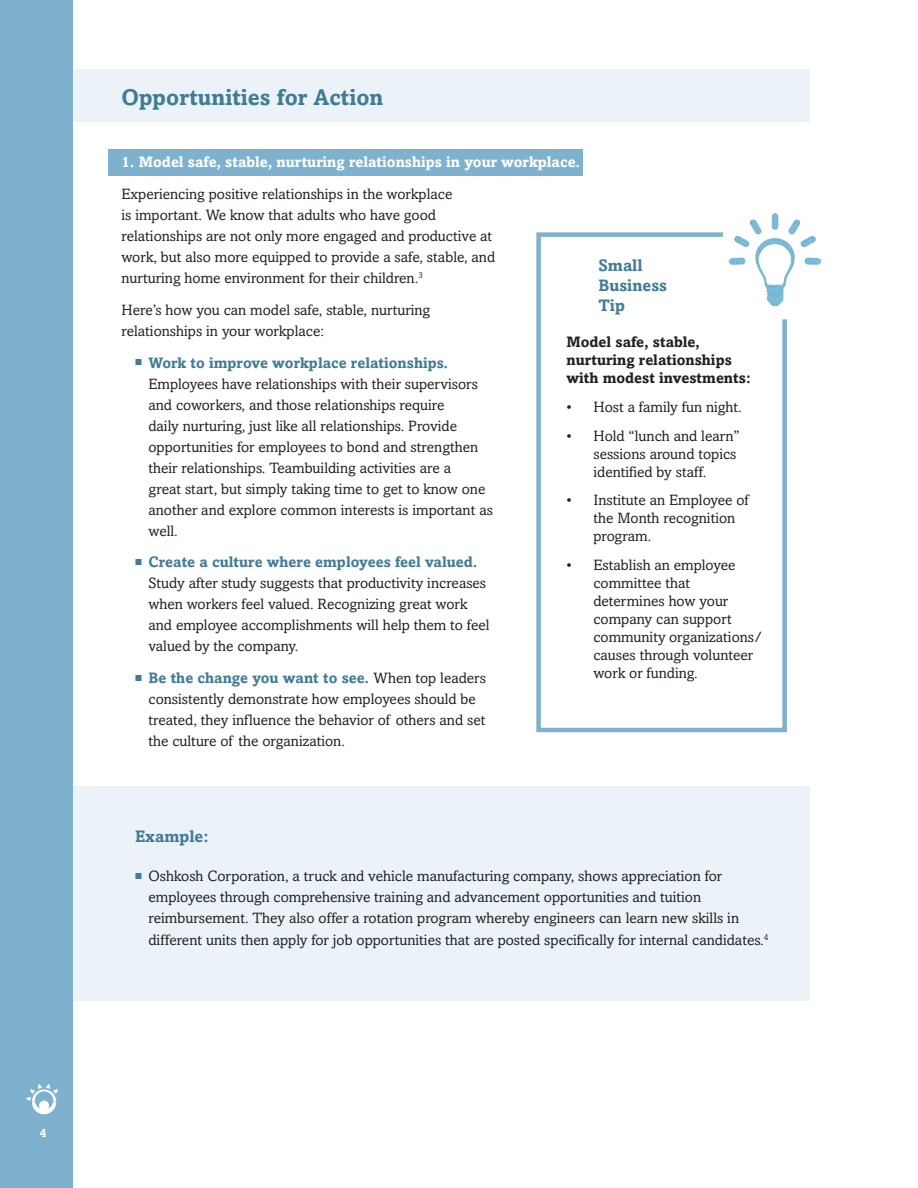
<style>
.page{position:relative;width:918px;height:1188px;background:#fff}
.page>*{position:absolute;margin:0;border:0;box-sizing:border-box;transform-origin:0 0}
.Purple_Sub{font:700 22.5px "Amasis";color:#417c96}
.Purple_Sub-2{font:700 16.5px "Amasis";color:#417c96}
.Purple_Sub-3{font:15px/21px "Amasis";color:#231f20}
.List_Paragraph{font:15px/21.1px "Amasis";color:#231f20}
.t1{font:700 15px/18px "Amasis";color:#231f20}
.Purple_Sub-4{font:700 15px "Amasis";color:#fff}
.t2{font:700 12px "Amasis";color:#fff}
.s1{font-family:"Proxima Nova";font-weight:300;font-size:10.5px;color:#417c96}
.s2{font-weight:700;color:#417c96}
</style>
<div class="page">
<div style="left:41px;top:786px;width:769px;height:214px;background:#ebf3f8"></div>
<div style="left:41px;top:70px;width:769px;height:52px;background:#ebf3f8"></div>
<div style="left:108px;top:150px;width:474px;height:26px;background:#7db1cd"></div>
<div style="left:0;top:0;width:72px;height:1188px;background:#7db1cd"></div>
<svg style="left:26px;top:1084px;width:32px;height:30px"></svg>
<div style="left:536px;top:232px;width:251px;height:500px;border:4px solid #7db1cd"></div>
<div style="left:723px;top:220px;width:99px;height:99px;background:#fff"></div>
<img style="left:729px;top:214px;width:92px;height:91px">
<p class="t2" style="left:40px;top:1125px;width:8px">4</p>
<p class="Purple_Sub" style="left:122px;top:84px;width:263px">Opportunities for Action</p>
<p class="Purple_Sub-4" style="left:122px;top:153px;width:460px">1. Model safe, stable, nurturing relationships in your workplace.</p>
<p class="Purple_Sub-3" style="left:122px;top:183px;width:375px">Experiencing positive relationships in the workplace<br>is important. We know that adults who have good relationships are not only more engaged and productive at work, but also more equipped to provide a safe, stable, and nurturing home environment for their children.<sup>3</sup></p>
<p class="Purple_Sub-3" style="left:122px;top:299px;width:310px">Here’s how you can model safe, stable, nurturing relationships in your workplace:</p>
<p class="Purple_Sub-3" style="left:148px;top:352px;width:346px;text-indent:-14px"><span class="s1">■</span> <span class="s2">Work to improve workplace relationships.<br></span>Employees have relationships with their supervisors and coworkers, and those relationships require<br>daily nurturing, just like all relationships. Provide opportunities for employees to bond and strengthen their relationships. Teambuilding activities are a<br>great start, but simply taking time to get to know one another and explore common interests is important as well.</p>
<p class="Purple_Sub-3" style="left:148px;top:552px;width:343px;text-indent:-14px"><span class="s1">■</span> <span class="s2">Create a culture where employees feel valued.<br></span>Study after study suggests that productivity increases when workers feel valued. Recognizing great work and employee accomplishments will help them to feel valued by the company.</p>
<p class="Purple_Sub-3" style="left:148px;top:668px;width:339px;text-indent:-14px"><span class="s1">■</span> <span class="s2">Be the change you want to see.</span> When top leaders consistently demonstrate how employees should be treated, they influence the behavior of others and set the culture of the organization.</p>
<p class="Purple_Sub-2" style="left:598px;top:256px;width:46px">Small</p>
<p class="Purple_Sub-2" style="left:598px;top:275px;width:70px">Business</p>
<p class="Purple_Sub-2" style="left:598px;top:295px;width:28px">Tip</p>
<p class="t1" style="left:566px;top:333px;width:186px">Model safe, stable, nurturing relationships with modest investments:</p>
<p class="Purple_Sub-3" style="left:566px;top:396px;width:177px">• Host a family fun night.</p>
<p class="Purple_Sub-3" style="left:593px;top:427px;width:148px;line-height:18px;text-indent:-27px">• Hold “lunch and learn” sessions around topics identified by staff.</p>
<p class="Purple_Sub-3" style="left:593px;top:491px;width:157px;line-height:18px;text-indent:-27px">• Institute an Employee of the Month recognition program.</p>
<p class="Purple_Sub-3" style="left:593px;top:556px;width:171px;line-height:18px;text-indent:-27px">• Establish an employee committee that determines how your company can support community organizations/ causes through volunteer work or funding.</p>
<p class="Purple_Sub-2" style="left:135px;top:826px;width:75px">Example:</p>
<p class="List_Paragraph" style="left:148px;top:865px;width:621px;text-indent:-14px"><span class="s1">■</span> Oshkosh Corporation, a truck and vehicle manufacturing company, shows appreciation for employees through comprehensive training and advancement opportunities and tuition reimbursement. They also offer a rotation program whereby engineers can learn new skills in different units then apply for job opportunities that are posted specifically for internal candidates.<sup>4</sup></p>
</div>
